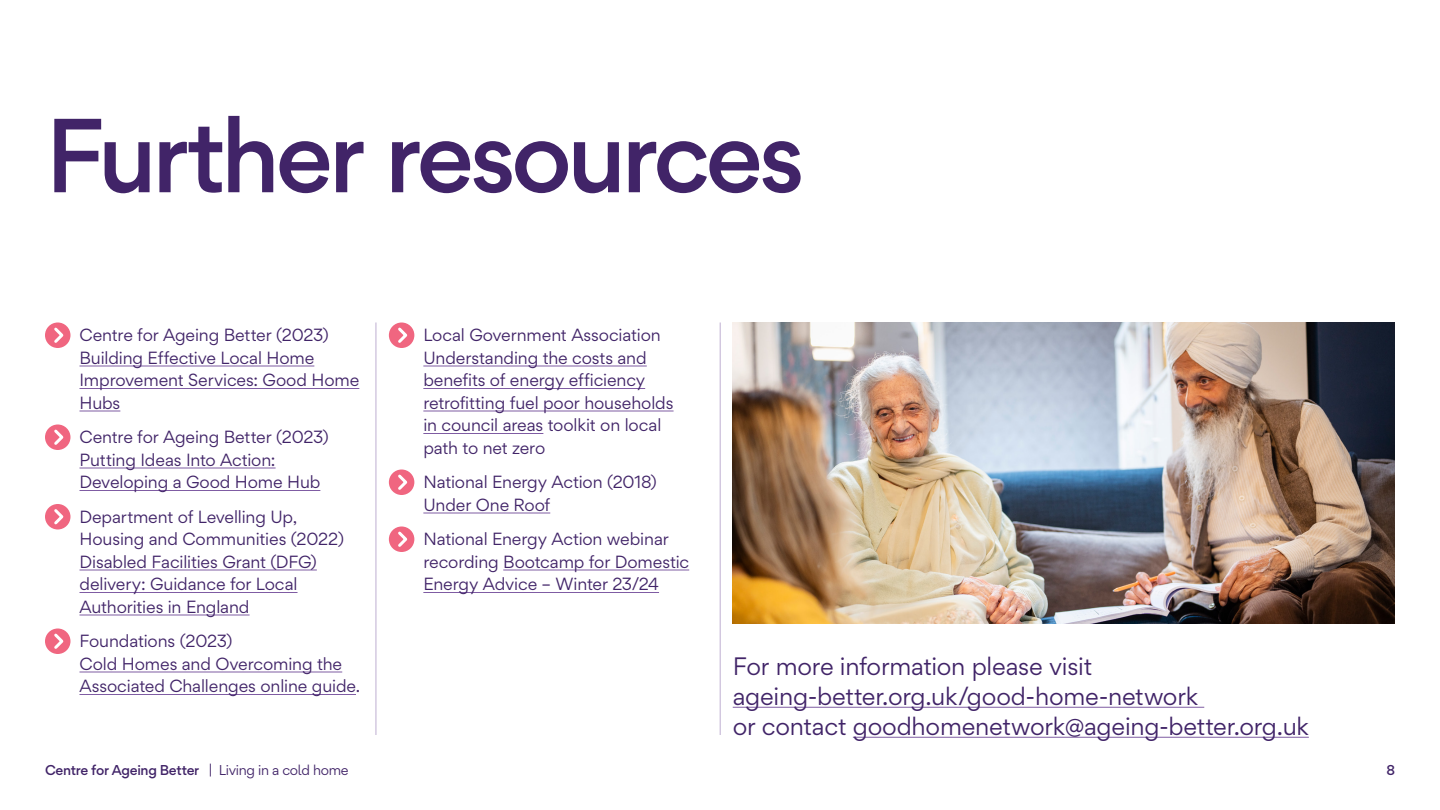
<style>
.page{position:relative;width:1440px;height:810px;background:#fff}
.page>*{position:absolute;margin:0;border:0;box-sizing:border-box;transform-origin:0 0}
.t1{font:500 93.75px "Gordita";letter-spacing:-.055em;color:#412468}
.t2{font:22.5px/30px "Gordita";letter-spacing:-.01em;color:#412468}
.Body_tick_list_21_30pt{font:15.75px/22.5px "Gordita";letter-spacing:-.01em;color:#412468}
.t3{font:500 12.75px "Gordita";letter-spacing:-.025em;color:#412468}
.s1{font-weight:400}
</style>
<div class="page">
<hr style="left:376px;top:322px;width:1px;height:413px;background:#bfaed1">
<hr style="left:720px;top:322px;width:1px;height:413px;background:#bfaed1">
<hr style="left:80px;top:366px;width:234px;height:1px;background:#7f5ca3">
<hr style="left:80px;top:388px;width:279px;height:1px;background:#7f5ca3">
<hr style="left:80px;top:411px;width:40px;height:1px;background:#7f5ca3">
<hr style="left:80px;top:468px;width:196px;height:1px;background:#7f5ca3">
<hr style="left:80px;top:490px;width:240px;height:1px;background:#7f5ca3">
<hr style="left:80px;top:570px;width:237px;height:1px;background:#7f5ca3">
<hr style="left:80px;top:592px;width:218px;height:1px;background:#7f5ca3">
<hr style="left:80px;top:615px;width:170px;height:1px;background:#7f5ca3">
<hr style="left:80px;top:672px;width:262px;height:1px;background:#7f5ca3">
<hr style="left:80px;top:694px;width:276px;height:1px;background:#7f5ca3">
<svg style="left:45px;top:322px;width:26px;height:26px"></svg>
<svg style="left:51px;top:325px;width:15px;height:21px"></svg>
<svg style="left:45px;top:424px;width:26px;height:26px"></svg>
<svg style="left:51px;top:427px;width:15px;height:21px"></svg>
<svg style="left:45px;top:504px;width:26px;height:26px"></svg>
<svg style="left:51px;top:506px;width:15px;height:21px"></svg>
<svg style="left:45px;top:628px;width:26px;height:26px"></svg>
<svg style="left:51px;top:631px;width:15px;height:21px"></svg>
<hr style="left:423px;top:366px;width:224px;height:1px;background:#7f5ca3">
<hr style="left:423px;top:388px;width:222px;height:1px;background:#7f5ca3">
<hr style="left:423px;top:411px;width:251px;height:1px;background:#7f5ca3">
<hr style="left:423px;top:433px;width:120px;height:1px;background:#7f5ca3">
<hr style="left:423px;top:513px;width:127px;height:1px;background:#7f5ca3">
<hr style="left:503px;top:570px;width:186px;height:1px;background:#7f5ca3">
<hr style="left:423px;top:592px;width:236px;height:1px;background:#7f5ca3">
<div style="left:389px;top:322px;width:25px;height:26px;background:#f06680;border-radius:50%"></div>
<svg style="left:398px;top:325px;width:12px;height:21px"></svg>
<div style="left:389px;top:470px;width:25px;height:25px;background:#f06680;border-radius:50%"></div>
<svg style="left:398px;top:472px;width:12px;height:21px"></svg>
<div style="left:389px;top:526px;width:25px;height:26px;background:#f06680;border-radius:50%"></div>
<svg style="left:398px;top:529px;width:12px;height:21px"></svg>
<img style="left:733px;top:322px;width:662px;height:301px">
<hr style="left:733px;top:707px;width:471px;height:1px;background:#7f5ca3">
<hr style="left:853px;top:737px;width:456px;height:1px;background:#7f5ca3">
<p class="t1" style="left:45px;top:86px;width:762px">Further resources</p>
<p class="Body_tick_list_21_30pt" style="left:79px;top:324px;width:281px">Centre for Ageing Better (2023)<br>Building Effective Local Home<br>Improvement Services: Good Home<br>Hubs</p>
<p class="Body_tick_list_21_30pt" style="left:79px;top:426px;width:251px">Centre for Ageing Better (2023)<br>Putting Ideas Into Action:<br>Developing a Good Home Hub</p>
<p class="Body_tick_list_21_30pt" style="left:79px;top:505px;width:266px">Department of Levelling Up,<br>Housing and Communities (2022)<br>Disabled Facilities Grant (DFG) delivery: Guidance for Local<br>Authorities in England</p>
<p class="Body_tick_list_21_30pt" style="left:79px;top:630px;width:282px">Foundations (2023)<br>Cold Homes and Overcoming the<br>Associated Challenges online guide.</p>
<p class="Body_tick_list_21_30pt" style="left:423px;top:324px;width:252px">Local Government Association<br>Understanding the costs and benefits of energy efficiency retrofitting fuel poor households in council areas toolkit on local path to net zero</p>
<p class="Body_tick_list_21_30pt" style="left:423px;top:471px;width:235px">National Energy Action (2018)<br>Under One Roof</p>
<p class="Body_tick_list_21_30pt" style="left:423px;top:528px;width:267px">National Energy Action webinar recording Bootcamp for Domestic<br>Energy Advice – Winter 23/24</p>
<p class="t2" style="left:733px;top:651px;width:578px">For more information please visit ageing-better.org.uk/good-home-network<br>or contact goodhomenetwork@ageing-better.org.uk</p>
<p class="t3" style="left:45px;top:761px;width:305px">Centre for Ageing Better <span class="s1">| Living in a cold home</span></p>
<p class="t3" style="left:1386px;top:761px;width:10px">8</p>
</div>
